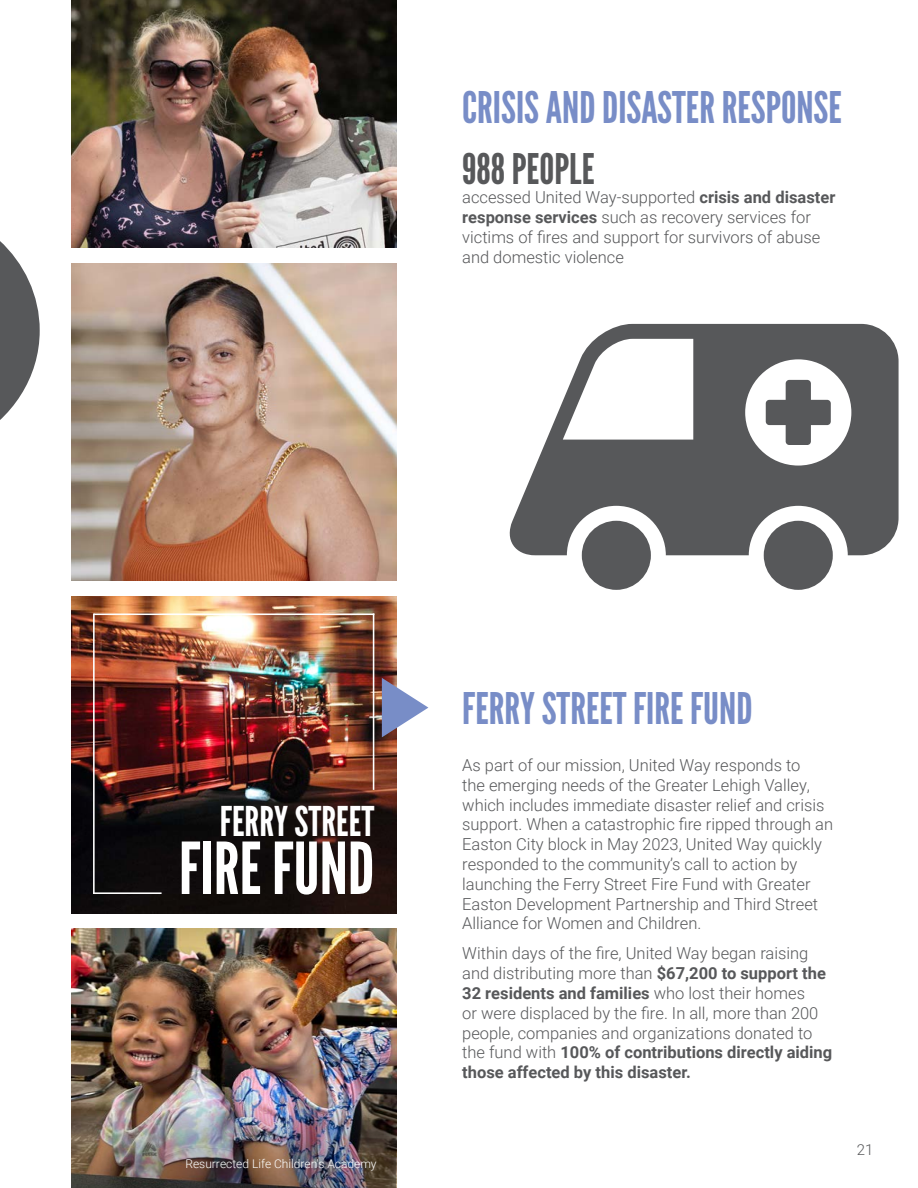
<style>
.page{position:relative;width:918px;height:1188px;background:#fff}
.page>*{position:absolute;margin:0;border:0;box-sizing:border-box;transform-origin:0 0}
.t1{font:71.4px "League Gothic";color:#fff}
.t2{font:43.5px "League Gothic";color:#788dc7}
.t3{font:42.15px "League Gothic";color:#57585a}
.t4{font:40.95px "League Gothic";color:#fff}
.t5{font:300 16.5px/19.8px "Roboto";color:#57585a}
.t6{font:300 15px "Roboto";color:#57585a}
.t7{font:300 12px "Roboto";color:#fff}
.s1{font-weight:700}
</style>
<div class="page">
<img style="left:71px;top:929px;width:325px;height:259px">
<img style="left:71px;top:596px;width:325px;height:317px">
<img style="left:71px;top:263px;width:325px;height:317px">
<img style="left:71px;top:0;width:325px;height:248px">
<div style="left:764px;top:521px;width:69px;height:69px;background:#57585a;border-radius:50%"></div>
<div style="left:582px;top:521px;width:69px;height:69px;background:#57585a;border-radius:50%"></div>
<svg style="left:509px;top:324px;width:390px;height:231px;fill:#57585a"></svg>
<svg style="left:766px;top:380px;width:65px;height:65px"></svg>
<svg style="left:0;top:241px;width:40px;height:179px"></svg>
<svg style="left:382px;top:678px;width:46px;height:59px"></svg>
<hr style="left:93px;top:613px;width:2px;height:281px;background:#fff">
<hr style="left:94px;top:613px;width:280px;height:2px;background:#fff">
<hr style="left:373px;top:613px;width:1px;height:177px;background:#fff">
<hr style="left:93px;top:892px;width:69px;height:2px;background:#fff">
<p class="t2" style="left:462px;top:81px;width:381px">CRISIS AND DISASTER RESPONSE</p>
<p class="t3" style="left:462px;top:143px;width:134px">988 PEOPLE</p>
<p class="t5" style="left:462px;top:187px;width:375px">accessed United Way-supported <span class="s1">crisis and disaster response services</span> such as recovery services for victims of fires and support for survivors of abuse and domestic violence</p>
<p class="t4" style="left:220px;top:797px;width:156px">FERRY STREET</p>
<p class="t1" style="left:179px;top:826px;width:197px">FIRE FUND</p>
<p class="t7" style="left:185px;top:1156px;width:193px">Resurrected Life Children's Academy</p>
<p class="t2" style="left:462px;top:682px;width:292px">FERRY STREET FIRE FUND</p>
<p class="t5" style="left:462px;top:755px;width:372px">As part of our mission, United Way responds to<br>the emerging needs of the Greater Lehigh Valley, which includes immediate disaster relief and crisis support. When a catastrophic fire ripped through an Easton City block in May 2023, United Way quickly responded to the community’s call to action by launching the Ferry Street Fire Fund with Greater Easton Development Partnership and Third Street Alliance for Women and Children.</p>
<p class="t5" style="left:462px;top:943px;width:372px">Within days of the fire, United Way began raising and distributing more than <span class="s1">$67,200 to support the 32 residents and families</span> who lost their homes<br>or were displaced by the fire. In all, more than 200 people, companies and organizations donated to the fund with <span class="s1">100% of contributions directly aiding those affected by this disaster.</span></p>
<p class="t6" style="left:857px;top:1139px;width:18px">21</p>
</div>
